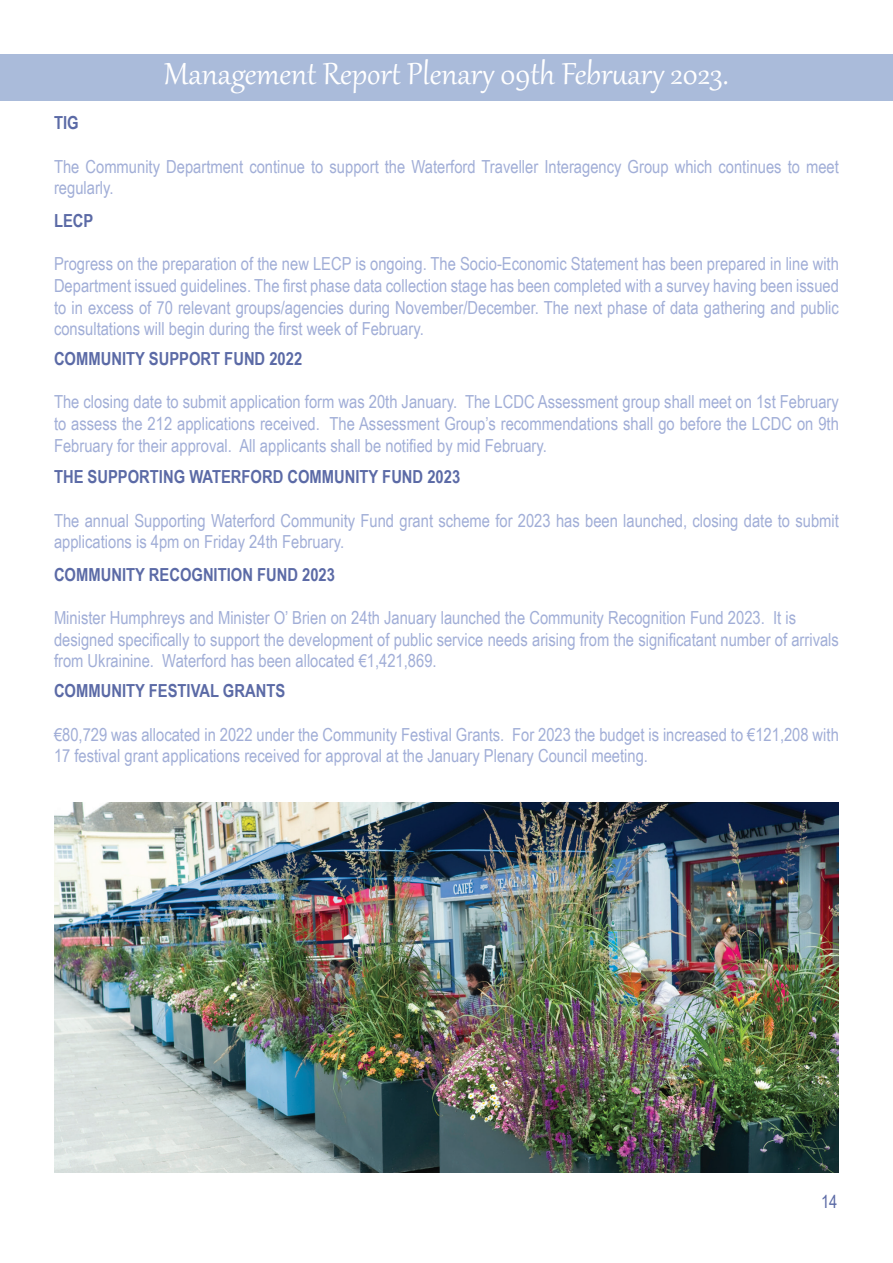
<style>
.page{position:relative;width:893px;height:1263px;background:#fff}
.page>*{position:absolute;margin:0;border:0;box-sizing:border-box;transform-origin:0 0}
.t1{font:37.5px "Gabriola";color:#fff}
.t2{font:18px/21.6px "Arial Narrow";color:#a1aed7}
.t3{font:700 18px "Arial Narrow";color:#5b6aa6}
.t4{font:18px "Arial Narrow";color:#5b6aa6}
</style>
<div class="page">
<div style="left:0;top:54px;width:893px;height:46px;background:#aabbda"></div>
<img style="left:54px;top:802px;width:785px;height:371px">
<h1 class="t1" style="left:164px;top:49px;width:566px">Management Report Plenary 09th February 2023.</h1>
<p class="t3" style="left:54px;top:109px;width:26px">TIG</p>
<p class="t2" style="left:54px;top:155px;width:786px">The Community Department continue to support the Waterford Traveller Interagency Group which continues to meet regularly.</p>
<p class="t3" style="left:54px;top:207px;width:41px">LECP</p>
<p class="t2" style="left:54px;top:253px;width:786px;text-align:justify">Progress on the preparation of the new LECP is ongoing. The Socio-Economic Statement has been prepared in line with Department issued guidelines. The first phase data collection stage has been completed with a survey having been issued to in excess of 70 relevant groups/agencies during November/December. The next phase of data gathering and public consultations will begin during the first week of February.</p>
<p class="t3" style="left:54px;top:345px;width:250px">COMMUNITY SUPPORT FUND 2022</p>
<p class="t2" style="left:54px;top:391px;width:786px;text-align:justify">The closing date to submit application form was 20th January. The LCDC Assessment group shall meet on 1st February to assess the 212 applications received. The Assessment Group’s recommendations shall go before the LCDC on 9th February for their approval. All applicants shall be notified by mid February.</p>
<p class="t3" style="left:54px;top:463px;width:408px">THE SUPPORTING WATERFORD COMMUNITY FUND 2023</p>
<p class="t2" style="left:54px;top:509px;width:786px">The annual Supporting Waterford Community Fund grant scheme for 2023 has been launched, closing date to submit applications is 4pm on Friday 24th February.</p>
<p class="t3" style="left:54px;top:561px;width:283px">COMMUNITY RECOGNITION FUND 2023</p>
<p class="t2" style="left:54px;top:606px;width:786px">Minister Humphreys and Minister O’ Brien on 24th January launched the Community Recognition Fund 2023. It is designed specifically to support the development of public service needs arising from the significatant number of arrivals from Ukrainine. Waterford has been allocated €1,421,869.</p>
<p class="t3" style="left:54px;top:677px;width:233px">COMMUNITY FESTIVAL GRANTS</p>
<p class="t2" style="left:54px;top:723px;width:786px">€80,729 was allocated in 2022 under the Community Festival Grants. For 2023 the budget is increased to €121,208 with<br>17 festival grant applications received for approval at the January Plenary Council meeting.</p>
<p class="t4" style="left:821px;top:1189px;width:18px">14</p>
</div>
